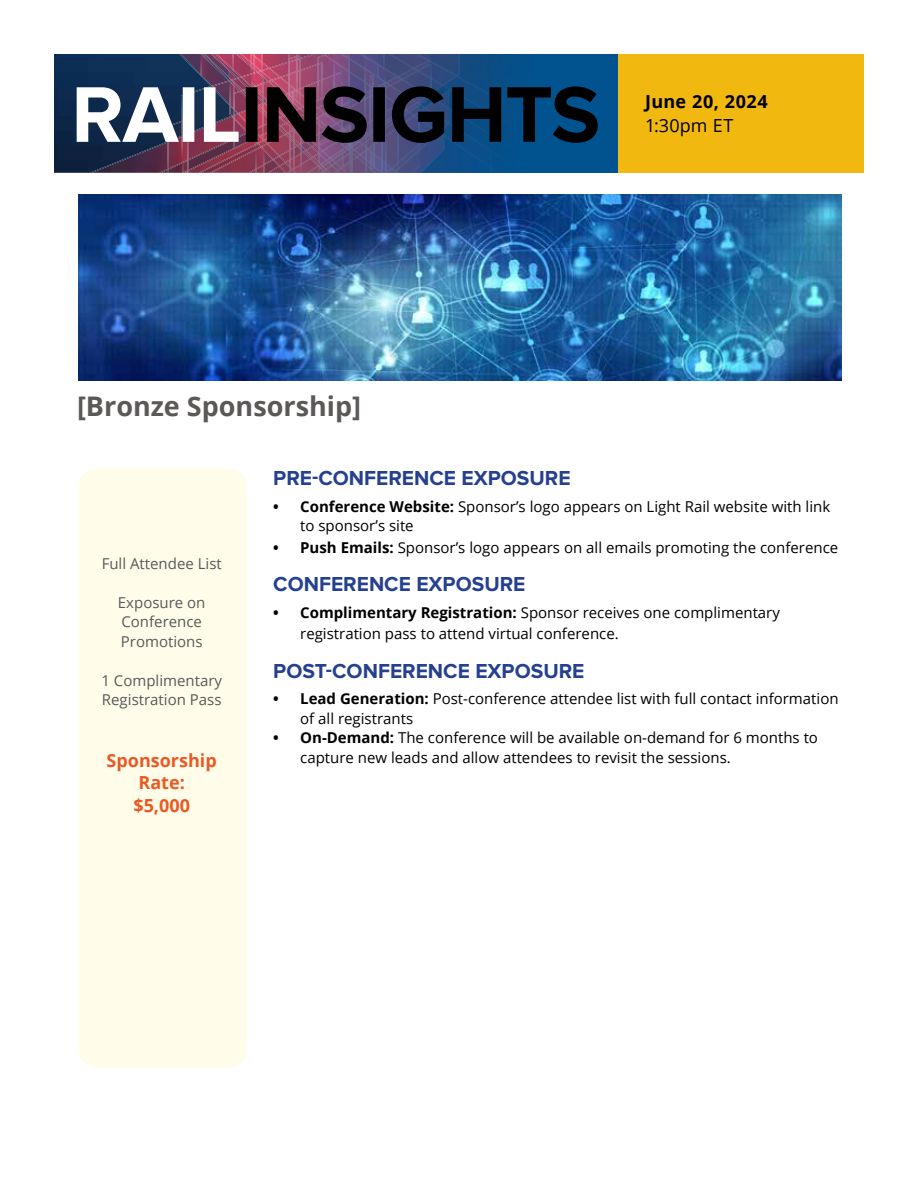
<style>
.page{position:relative;width:918px;height:1188px;background:#fff}
.page>*{position:absolute;margin:0;border:0;box-sizing:border-box;transform-origin:0 0}
.t1{font:700 27px "Open Sans";color:#5d5858}
.t2{font:700 21px "Proxima Nova";color:#25408f}
.t3{font:700 18px/22.5px "Open Sans";color:#ec5824;text-align:center}
.t4{font:700 18px "Open Sans";letter-spacing:.02em;color:#000}
.t5{font:18px "Open Sans";letter-spacing:.01em;color:#000}
.t6{font:15px/19.5px "Open Sans";color:#000}
.t7{font:15px/19.5px "Open Sans";color:#58595b}
.s1{font-weight:700}
</style>
<div class="page">
<div style="left:619px;top:54px;width:245px;height:119px;background:#f1b80f"></div>
<svg style="left:54px;top:54px;width:564px;height:119px"></svg>
<img style="left:77px;top:54px;width:521px;height:119px">
<img style="left:79px;top:194px;width:762px;height:186px">
<div style="left:79px;top:469px;width:168px;height:599px;background:#fffde9;border-radius:18px"></div>
<h1 class="t1" style="left:77px;top:387px;width:286px">[Bronze Sponsorship]</h1>
<p class="t4" style="left:645px;top:89px;width:124px">June 20, 2024</p>
<p class="t5" style="left:645px;top:113px;width:90px">1:30pm ET</p>
<p class="t7" style="left:102px;top:553px;width:122px">Full Attendee List</p>
<p class="t7" style="left:118px;top:592px;width:89px">Exposure on<br>Conference<br>Promotions</p>
<p class="t7" style="left:101px;top:670px;width:122px">1 Complimentary<br>Registration Pass</p>
<p class="t3" style="left:107px;top:748px;width:112px">Sponsorship<br>Rate:<br>$5,000</p>
<h2 class="t2" style="left:273px;top:466px;width:299px">PRE-CONFERENCE EXPOSURE</h2>
<p class="t6" style="left:300px;top:496px;width:532px;text-indent:-27px"><span class="s1">• Conference Website:</span> Sponsor’s logo appears on Light Rail website with link to sponsor’s site</p>
<p class="t6" style="left:273px;top:537px;width:566px"><span class="s1">• Push Emails:</span> Sponsor’s logo appears on all emails promoting the conference</p>
<h2 class="t2" style="left:273px;top:572px;width:254px">CONFERENCE EXPOSURE</h2>
<p class="t6" style="left:300px;top:601px;width:481px;line-height:21.6px;text-indent:-27px"><span class="s1">• Complimentary Registration:</span> Sponsor receives one complimentary registration pass to attend virtual conference.</p>
<h2 class="t2" style="left:273px;top:659px;width:313px">POST-CONFERENCE EXPOSURE</h2>
<p class="t6" style="left:300px;top:689px;width:540px;text-indent:-27px"><span class="s1">• Lead Generation:</span> Post-conference attendee list with full contact information of all registrants</p>
<p class="t6" style="left:300px;top:728px;width:519px;text-indent:-27px"><span class="s1">• On-Demand:</span> The conference will be available on-demand for 6 months to capture new leads and allow attendees to revisit the sessions.</p>
</div>
